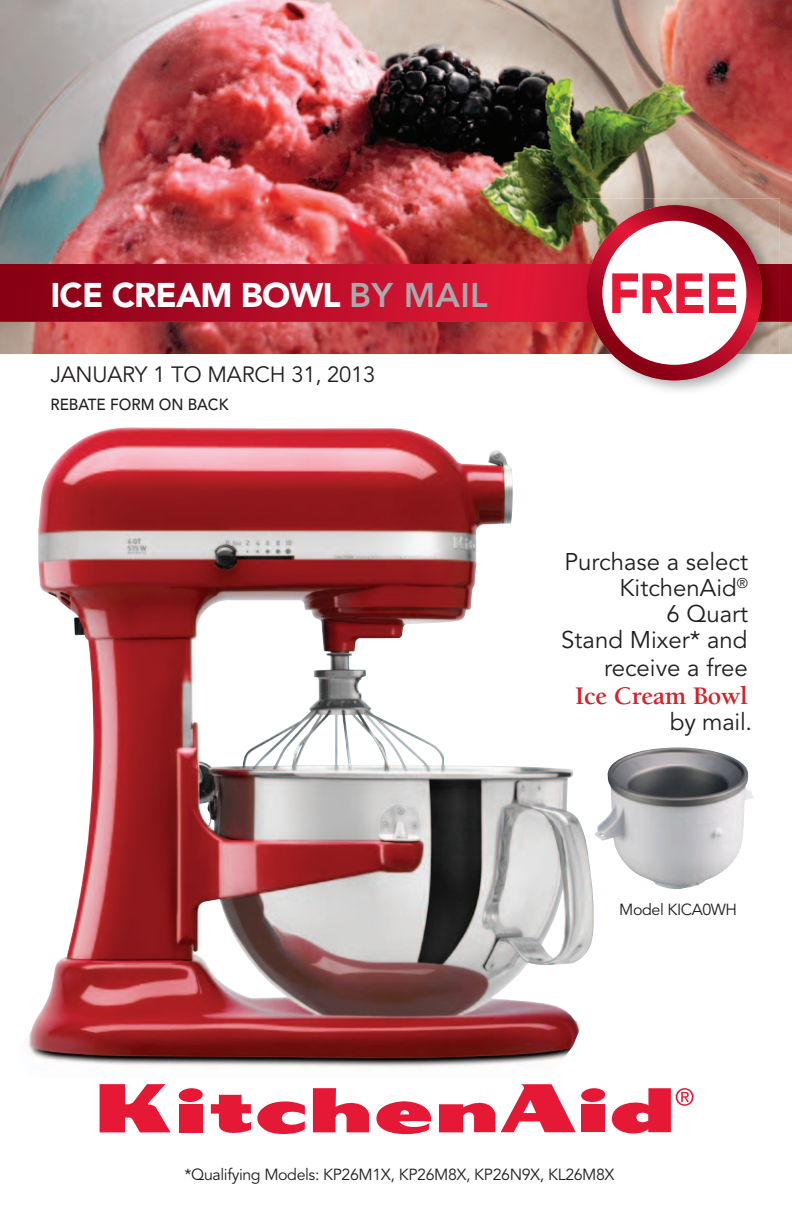
<style>
.page{position:relative;width:792px;height:1224px;background:#fff}
.page>*{position:absolute;margin:0;border:0;box-sizing:border-box;transform-origin:0 0}
.t1{font:900 56px "Avenir LT Std";color:#e51836}
.t2{font:900 34px "Avenir LT Std";letter-spacing:-.025em;color:#fff}
.t3{font:700 26px "Berkeley Std";letter-spacing:-.01em;color:#d1232a}
.t4{font:24px/26.4px "Avenir LT Std";color:#231f20;text-align:right}
.t5{font:22px "Avenir LT Std";letter-spacing:-.01em;color:#231f20}
.t6{font:16px "Avenir LT Std";letter-spacing:-.025em;color:#231f20}
.t7{font:500 16px "Avenir LT Std";color:#231f20;scale:.95 1}
.s1{font-weight:800;color:#a8a9ad}
</style>
<div class="page">
<img style="left:28px;top:428px;width:566px;height:640px">
<img style="left:0;top:0;width:792px;height:354px">
<svg style="left:0;top:264px;width:792px;height:58px;background:#b50c26"></svg>
<img style="left:583px;top:198px;width:197px;height:193px">
<img style="left:583px;top:264px;width:197px;height:58px">
<img style="left:587px;top:205px;width:175px;height:175px">
<div style="left:602px;top:221px;width:144px;height:144px;background:#fff;border-radius:50%"></div>
<svg style="left:100px;top:1084px;width:71px;height:48px"></svg>
<div style="left:179px;top:1104px;width:24px;height:28px;background:#e51836"></div>
<div style="left:178px;top:1088px;width:25px;height:14px;background:#e51836;border-radius:50%"></div>
<svg style="left:211px;top:1095px;width:94px;height:39px"></svg>
<svg style="left:313px;top:1088px;width:56px;height:44px"></svg>
<svg style="left:439px;top:1102px;width:56px;height:30px"></svg>
<div style="left:581px;top:1104px;width:24px;height:28px;background:#e51836"></div>
<div style="left:581px;top:1088px;width:24px;height:14px;background:#e51836;border-radius:50%"></div>
<svg style="left:376px;top:1101px;width:55px;height:34px"></svg>
<svg style="left:501px;top:1084px;width:75px;height:48px"></svg>
<svg style="left:612px;top:1088px;width:82px;height:46px"></svg>
<img style="left:595px;top:747px;width:159px;height:143px">
<h2 class="t2" style="left:50px;top:274px;width:439px">ICE CREAM BOWL <span class="s1">BY MAIL</span></h2>
<p class="t5" style="left:50px;top:362px;width:327px">JANUARY 1 TO MARCH 31, 2013</p>
<p class="t7" style="left:50px;top:395px;width:189px">REBATE FORM ON BACK</p>
<h1 class="t1" style="left:608px;top:260px;width:132px">FREE</h1>
<p class="t4" style="left:561px;top:549px;width:188px">Purchase a select<br>KitchenAid<sup>®<br></sup>6 Quart<br>Stand Mixer* and receive a free</p>
<p class="t3" style="left:575px;top:682px;width:174px">Ice Cream Bowl</p>
<p class="t4" style="left:670px;top:709px;width:84px">by mail.</p>
<p class="t6" style="left:619px;top:900px;width:119px">Model KICA0WH</p>
<p class="t6" style="left:184px;top:1166px;width:432px">*Qualifying Models: KP26M1X, KP26M8X, KP26N9X, KL26M8X</p>
</div>
